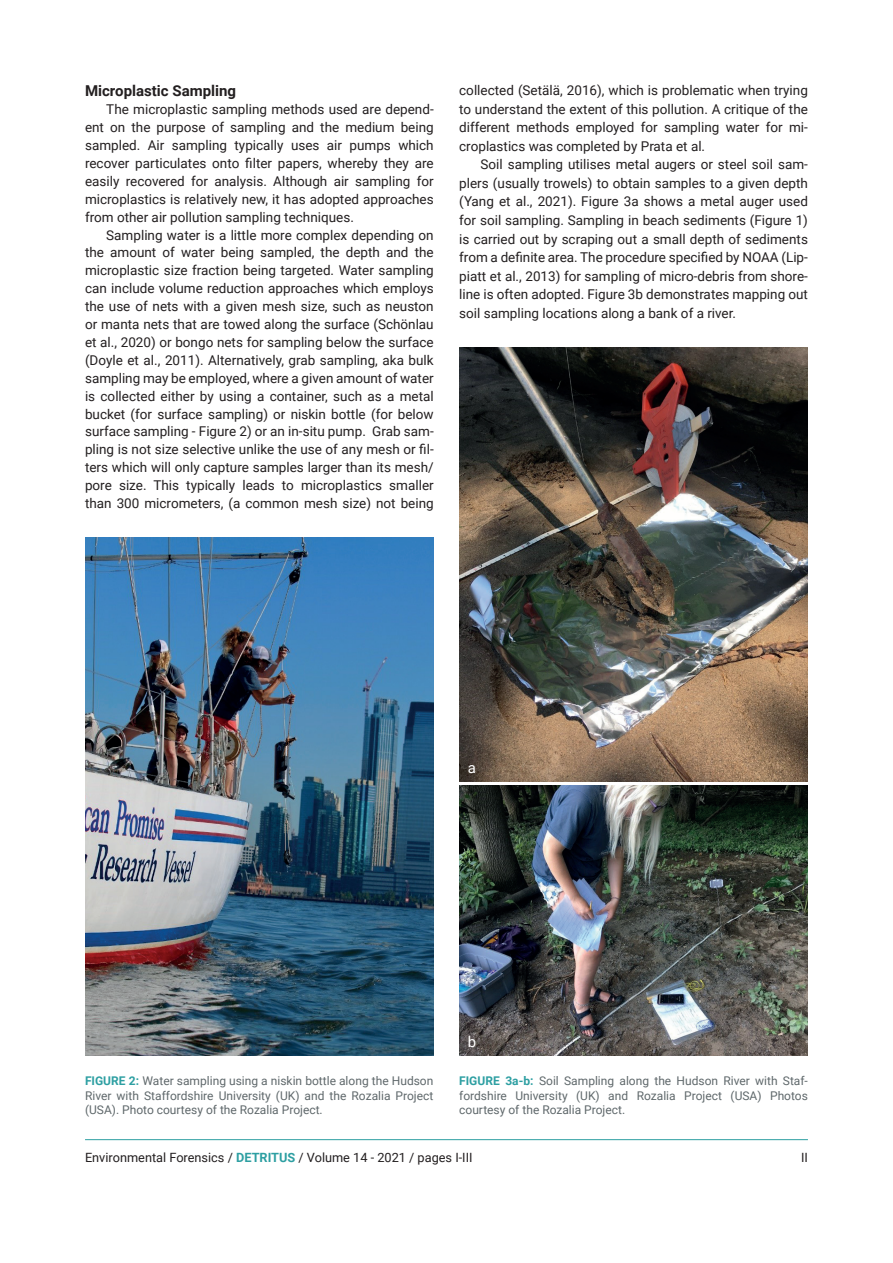
<style>
.page{position:relative;width:893px;height:1263px;background:#fff}
.page>*{position:absolute;margin:0;border:0;box-sizing:border-box;transform-origin:0 0}
.t1{font:700 15px "Roboto";color:#231f20}
.t2{font:15px "Roboto";color:#fff}
.t3{font:13.5px/17.9px "Roboto";color:#231f20;text-align:justify}
.t4{font:12.75px "Roboto";color:#231f20}
.t5{font:12px/14.4px "Roboto";color:#5f686b;text-align:justify}
.s1{font-weight:700;color:#2d9fa2}
</style>
<div class="page">
<hr style="left:85px;top:1139px;width:723px;height:1px;background:#2d9fa2">
<img style="left:85px;top:538px;width:349px;height:517px">
<img style="left:459px;top:347px;width:349px;height:435px">
<img style="left:459px;top:786px;width:349px;height:269px">
<p class="t1" style="left:85px;top:80px;width:153px">Microplastic Sampling</p>
<p class="t3" style="left:85px;top:100px;width:350px;text-indent:21px">The microplastic sampling methods used are depend&shy;ent on the purpose of sampling and the medium being sampled. Air sampling typically uses air pumps which recover particulates onto filter papers, whereby they are easily recovered for analysis. Although air sampling for microplastics is relatively new, it has adopted approaches from other air pollution sampling techniques.</p>
<p class="t3" style="left:85px;top:225px;width:350px;text-indent:21px">Sampling water is a little more complex depending on the amount of water being sampled, the depth and the microplastic size fraction being targeted. Water sampling can include volume reduction approaches which employs the use of nets with a given mesh size, such as neuston or manta nets that are towed along the surface (Schönlau et al., 2020) or bongo nets for sampling below the surface (Doyle et al., 2011). Alternatively, grab sampling, aka bulk sampling may be employed, where a given amount of water is collected either by using a container, such as a metal bucket (for surface sampling) or niskin bottle (for below surface sampling - Figure 2) or an in-situ pump. Grab sam&shy;pling is not size selective unlike the use of any mesh or fil&shy;ters which will only capture samples larger than its mesh/ pore size. This typically leads to microplastics smaller than 300 micrometers, (a common mesh size) not being</p>
<p class="t3" style="left:459px;top:81px;width:350px;line-height:18.6px">collected (Setälä, 2016), which is problematic when trying to understand the extent of this pollution. A critique of the different methods employed for sampling water for mi&shy;croplastics was completed by Prata et al.</p>
<p class="t3" style="left:459px;top:155px;width:350px;line-height:18.6px;text-indent:21px">Soil sampling utilises metal augers or steel soil sam&shy;plers (usually trowels) to obtain samples to a given depth (Yang et al., 2021). Figure 3a shows a metal auger used for soil sampling. Sampling in beach sediments (Figure 1) is carried out by scraping out a small depth of sediments from a definite area. The procedure specified by NOAA (Lip&shy;piatt et al., 2013) for sampling of micro-debris from shore&shy;line is often adopted. Figure 3b demonstrates mapping out soil sampling locations along a bank of a river.</p>
<p class="t2" style="left:468px;top:757px;width:10px">a</p>
<p class="t2" style="left:468px;top:1031px;width:10px">b</p>
<p class="t5" style="left:85px;top:1073px;width:350px"><span class="s1">FIGURE 2:</span> Water sampling using a niskin bottle along the Hudson River with Staffordshire University (UK) and the Rozalia Project (USA). Photo courtesy of the Rozalia Project.</p>
<p class="t5" style="left:459px;top:1073px;width:350px"><span class="s1">FIGURE 3a-b:</span> Soil Sampling along the Hudson River with Staf&shy;fordshire University (UK) and Rozalia Project (USA) Photos courtesy of the Rozalia Project.</p>
<p class="t4" style="left:85px;top:1148px;width:389px">Environmental Forensics / <span class="s1">DETRITUS</span> / Volume 14 - 2021 / pages I-III</p>
<p class="t4" style="left:801px;top:1148px;width:8px">II</p>
</div>
